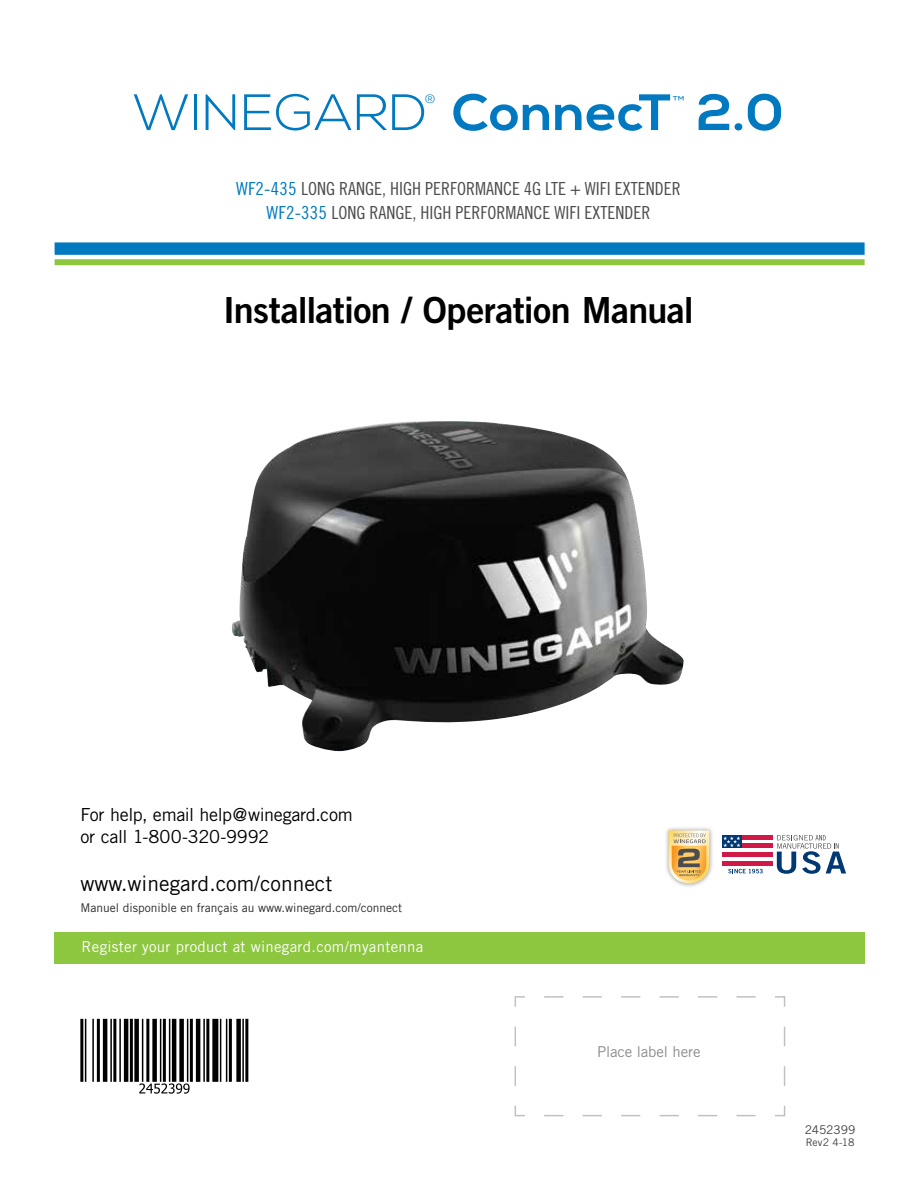
<style>
.page{position:relative;width:918px;height:1188px;background:#fff}
.page>*{position:absolute;margin:0;border:0;box-sizing:border-box;transform-origin:0 0}
.t1{font:700 51px "Nexa";letter-spacing:.01em;color:#0079c1;scale:1.06 1}
.t2{font:300 51px "Nexa";letter-spacing:.01em;color:#0079c1;scale:1.06 1}
.t3{font:36px "Trade Gothic Bold Two";letter-spacing:-.02em;color:#000}
.t4{font:21px "Trade Gothic";color:#000}
.t5{font:18px/24px "Trade Gothic Cond Eighteen";color:#4d4d4f;text-align:center}
.t6{font:18px/22.5px "Trade Gothic";letter-spacing:-.015em;color:#000}
.t7{font:300 15.75px "Nexa";color:#0079c1;scale:1.06 1}
.t8{font:15px "Trade Gothic";letter-spacing:.02em;color:#fff}
.t9{font:15px "Trade Gothic";letter-spacing:-.01em;color:#8a8c8e}
.t10{font:12px "Trade Gothic";color:#292829}
.t11{font:12px "Trade Gothic";letter-spacing:-.005em;color:#414042}
.t12{font:300 12px "Nexa";color:#0079c1;scale:1.06 1}
.t13{font:10.5px "Trade Gothic";letter-spacing:-.005em;color:#414042}
.s1{color:#0079c1}
</style>
<div class="page">
<svg style="left:514px;top:996px;width:272px;height:121px"></svg>
<div style="left:55px;top:242px;width:810px;height:13px;background:#0079c1;border:2px solid #0079c1"></div>
<div style="left:55px;top:259px;width:810px;height:6px;background:#8dc63f"></div>
<div style="left:664px;top:826px;width:50px;height:62px;background:#000;opacity:.4"></div>
<svg style="left:669px;top:830px;width:40px;height:53px"></svg>
<div style="left:741px;top:835px;width:31px;height:5px;background:#d11947"></div>
<hr style="left:722px;top:861px;width:50px;height:4px;background:#d11947">
<hr style="left:741px;top:844px;width:31px;height:4px;background:#d11947">
<div style="left:722px;top:852px;width:50px;height:5px;background:#d11947"></div>
<div style="left:722px;top:835px;width:20px;height:13px;background:#003873"></div>
<svg style="left:723px;top:836px;width:17px;height:11px"></svg>
<svg style="left:728px;top:869px;width:35px;height:4px"></svg>
<svg style="left:777px;top:835px;width:69px;height:39px"></svg>
<div style="left:55px;top:932px;width:810px;height:32px;background:#8dc63f"></div>
<img style="left:232px;top:421px;width:452px;height:330px">
<hr style="left:80px;top:1019px;width:3px;height:63px;background:#000">
<hr style="left:92px;top:1019px;width:2px;height:63px;background:#000">
<hr style="left:85px;top:1019px;width:1px;height:63px;background:#000">
<hr style="left:97px;top:1019px;width:3px;height:63px;background:#000">
<hr style="left:103px;top:1019px;width:4px;height:63px;background:#000">
<hr style="left:110px;top:1019px;width:2px;height:63px;background:#000">
<hr style="left:113px;top:1019px;width:3px;height:63px;background:#000">
<hr style="left:119px;top:1019px;width:2px;height:63px;background:#000">
<hr style="left:124px;top:1019px;width:4px;height:63px;background:#000">
<hr style="left:130px;top:1019px;width:3px;height:63px;background:#000">
<div style="left:134px;top:1019px;width:5px;height:63px;background:#000"></div>
<hr style="left:142px;top:1019px;width:1px;height:63px;background:#000">
<hr style="left:146px;top:1019px;width:3px;height:63px;background:#000">
<div style="left:152px;top:1019px;width:5px;height:63px;background:#000"></div>
<hr style="left:160px;top:1019px;width:1px;height:63px;background:#000">
<hr style="left:163px;top:1019px;width:3px;height:63px;background:#000">
<hr style="left:169px;top:1019px;width:1px;height:63px;background:#000">
<div style="left:179px;top:1019px;width:5px;height:63px;background:#000"></div>
<hr style="left:172px;top:1019px;width:4px;height:63px;background:#000">
<hr style="left:187px;top:1019px;width:1px;height:63px;background:#000">
<hr style="left:190px;top:1019px;width:3px;height:63px;background:#000">
<hr style="left:196px;top:1019px;width:4px;height:63px;background:#000">
<hr style="left:203px;top:1019px;width:2px;height:63px;background:#000">
<hr style="left:206px;top:1019px;width:3px;height:63px;background:#000">
<div style="left:212px;top:1019px;width:6px;height:63px;background:#000"></div>
<hr style="left:226px;top:1019px;width:1px;height:63px;background:#000">
<hr style="left:220px;top:1019px;width:1px;height:63px;background:#000">
<hr style="left:229px;top:1019px;width:3px;height:63px;background:#000">
<div style="left:236px;top:1019px;width:5px;height:63px;background:#000"></div>
<hr style="left:242px;top:1019px;width:2px;height:63px;background:#000">
<hr style="left:245px;top:1019px;width:3px;height:63px;background:#000">
<svg style="left:139px;top:1083px;width:51px;height:11px"></svg>
<h1 class="t2" style="left:133px;top:83px;width:279px">WINEGARD</h1>
<p class="t12" style="left:425px;top:92px;width:12px">®</p>
<h1 class="t1" style="left:452px;top:83px;width:209px">ConnecT</h1>
<p class="t7" style="left:672px;top:92px;width:13px">™</p>
<h1 class="t1" style="left:697px;top:83px;width:84px">2.0</h1>
<p class="t5" style="left:236px;top:176px;width:446px"><span class="s1">WF2-435</span> LONG RANGE, HIGH PERFORMANCE 4G LTE + WIFI EXTENDER<br><span class="s1">WF2-335</span> LONG RANGE, HIGH PERFORMANCE WIFI EXTENDER</p>
<h2 class="t3" style="left:223px;top:288px;width:472px">Installation / Operation Manual</h2>
<p class="t6" style="left:80px;top:803px;width:274px">For help, email help@winegard.com or call 1-800-320-9992</p>
<p class="t4" style="left:80px;top:871px;width:254px">www.winegard.com/connect</p>
<p class="t10" style="left:80px;top:901px;width:323px">Manuel disponible en français au www.winegard.com/connect</p>
<p class="t8" style="left:82px;top:938px;width:343px">Register your product at winegard.com/myantenna</p>
<p class="t9" style="left:597px;top:1043px;width:105px">Place label here</p>
<p class="t11" style="left:805px;top:1122px;width:52px">2452399</p>
<p class="t13" style="left:806px;top:1136px;width:50px">Rev2 4-18</p>
</div>
